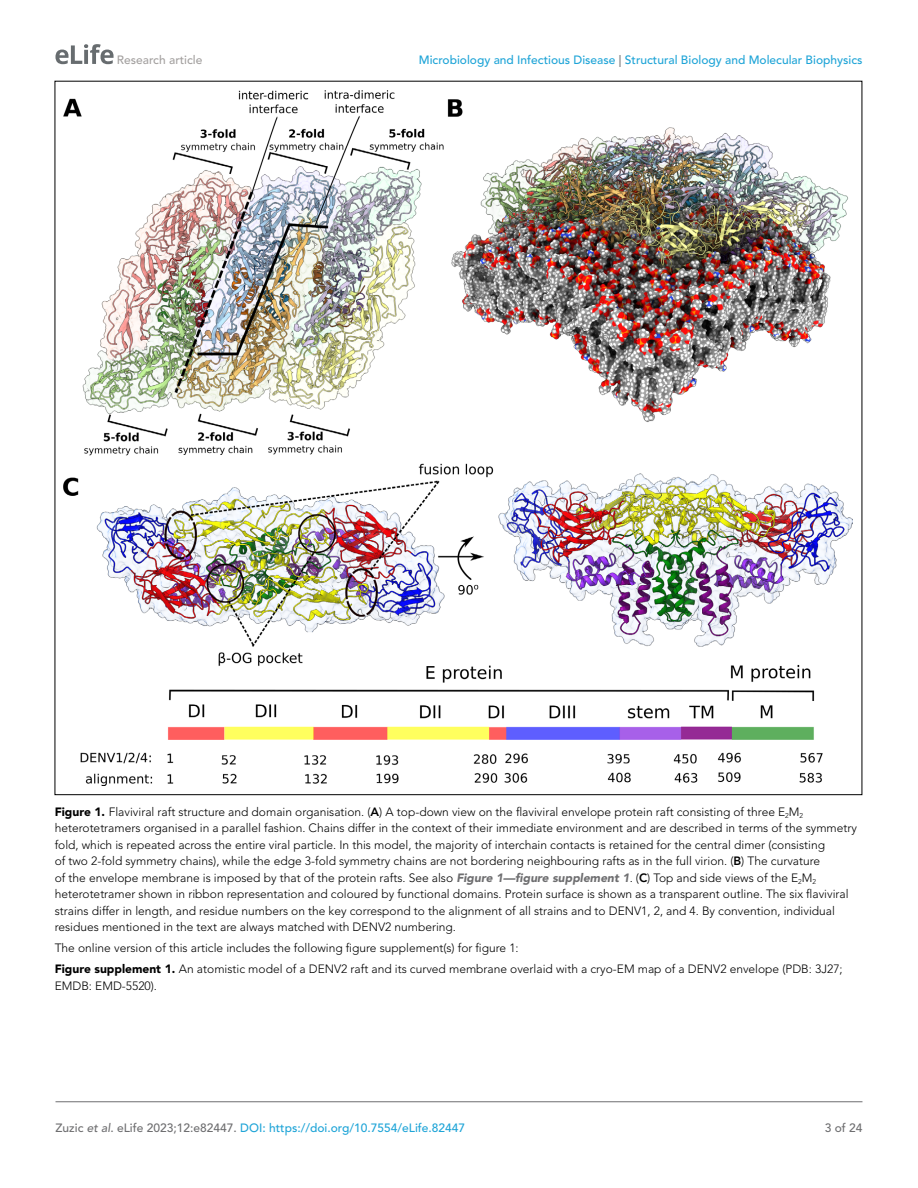
<style>
.page{position:relative;width:918px;height:1188px;background:#fff}
.page>*{position:absolute;margin:0;border:0;box-sizing:border-box;transform-origin:0 0}
.t1{font:300 12px/16.5px "Avenir LT Std";color:#000}
.t2{font:500 12px "Avenir LT Std";color:#1ea4d7}
.t3{font:500 12px "Avenir LT Std";color:#a3a09f}
.t4{font:500 12px "Avenir LT Std";color:#6e6e70}
.s1{color:#6e6e70}
.s2{font-weight:900}
.s3{font-weight:800}
.s4{font-weight:900;font-style:italic;color:#6e6e70}
.s5{font-style:italic;color:#6e6e70}
</style>
<div class="page">
<svg style="left:55px;top:44px;width:59px;height:20px"></svg>
<hr style="left:56px;top:1101px;width:806px;height:1px;background:#6e6e70">
<img style="left:64px;top:90px;width:789px;height:696px">
<p class="t3" style="left:117px;top:53px;width:87px">Research article</p>
<p class="t2" style="left:419px;top:53px;width:445px">Microbiology and Infectious Disease <span class="s1">|</span> Structural Biology and Molecular Biophysics</p>
<p class="t1" style="left:55px;top:804px;width:804px"><span class="s2">Figure 1.</span> Flaviviral raft structure and domain organisation. (<span class="s3">A</span>) A top-down view on the flaviviral envelope protein raft consisting of three E<sub>2</sub>M<sub>2 </sub>heterotetramers organised in a parallel fashion. Chains differ in the context of their immediate environment and are described in terms of the symmetry fold, which is repeated across the entire viral particle. In this model, the majority of interchain contacts is retained for the central dimer (consisting<br>of two 2-fold symmetry chains), while the edge 3-fold symmetry chains are not bordering neighbouring rafts as in the full virion. (<span class="s3">B</span>) The curvature<br>of the envelope membrane is imposed by that of the protein rafts. See also <span class="s4">Figure 1—figure supplement 1</span>. (<span class="s3">C</span>) Top and side views of the E<sub>2</sub>M<sub>2 </sub>heterotetramer shown in ribbon representation and coloured by functional domains. Protein surface is shown as a transparent outline. The six flaviviral strains differ in length, and residue numbers on the key correspond to the alignment of all strains and to DENV1, 2, and 4. By convention, individual residues mentioned in the text are always matched with DENV2 numbering.</p>
<p class="t1" style="left:55px;top:938px;width:790px;line-height:21px">The online version of this article includes the following figure supplement(s) for figure 1:<br><span class="s2">Figure supplement 1.</span> An atomistic model of a DENV2 raft and its curved membrane overlaid with a cryo-EM map of a DENV2 envelope (PDB: 3J27;</p>
<p class="t1" style="left:55px;top:978px;width:104px">EMDB: EMD-5520).</p>
<p class="t2" style="left:56px;top:1121px;width:411px"><span class="s1">Zuzic</span> <span class="s5">et al</span><span class="s1">. eLife 2023;12:e82447.</span> DOI: https://doi.org/10.7554/eLife.82447</p>
<p class="t4" style="left:825px;top:1121px;width:39px">3 of 24</p>
</div>
